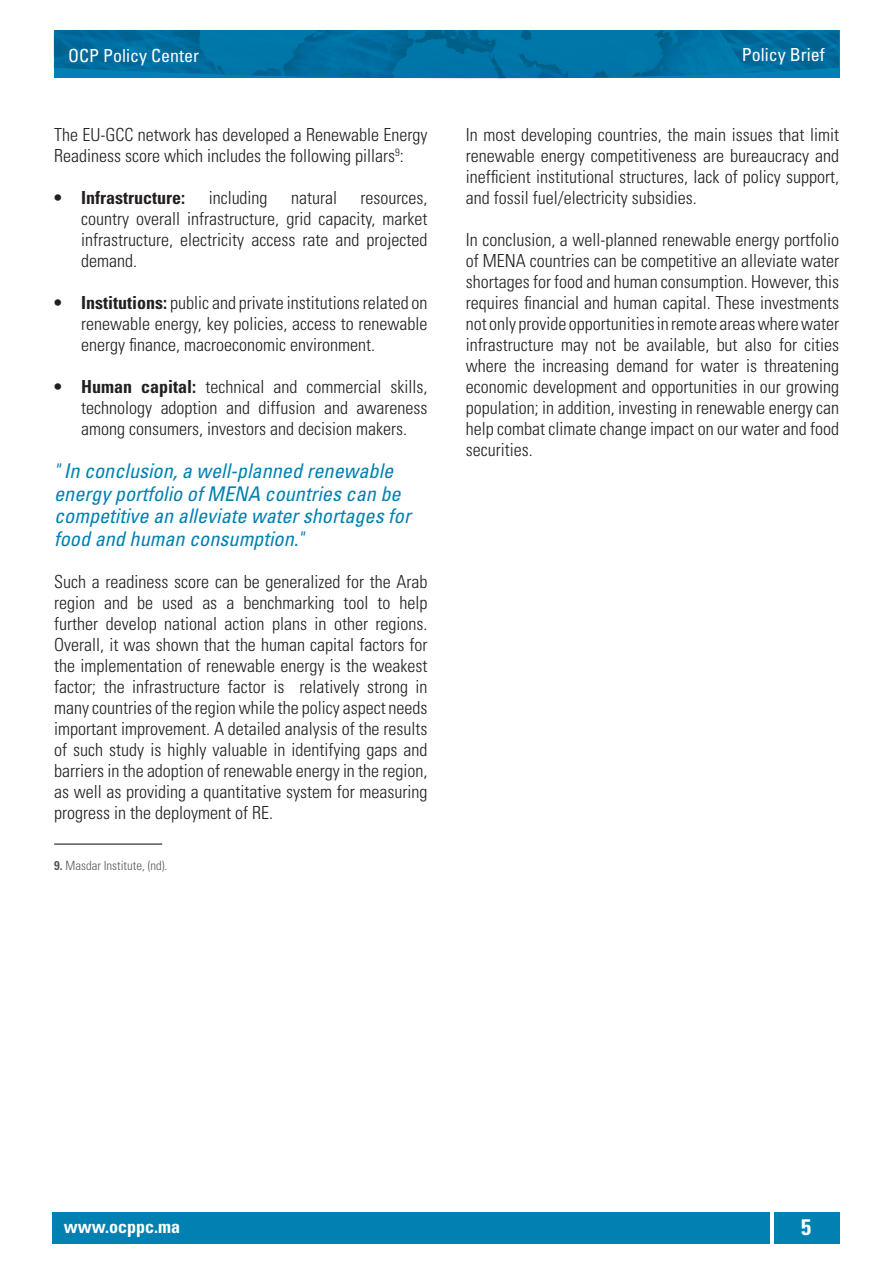
<style>
.page{position:relative;width:893px;height:1263px;background:#fff}
.page>*{position:absolute;margin:0;border:0;box-sizing:border-box;transform-origin:0 0}
.t1{font:700 condensed 22.5px "Univers LT Std";color:#fff}
.Sitation{font:italic condensed 20.25px/22.5px "Univers LT Std";color:#0081b2}
.Texte{font:300 condensed 18px/21px "Univers LT Std";color:#231f20;text-align:justify}
.t2{font:condensed 18px "Univers LT Std";color:#fff}
.t3{font:700 condensed 18px "Univers LT Std";color:#231f20}
.t4{font:700 condensed 18px "Univers LT Std";color:#fff}
.FootNote{font:300 condensed 12.75px "Univers LT Std";color:#59585c}
.s1{font-weight:700}
</style>
<div class="page">
<div style="left:52px;top:1212px;width:718px;height:31px;background:#0081b2"></div>
<div style="left:774px;top:1212px;width:65px;height:31px;background:#0081b2"></div>
<img style="left:54px;top:30px;width:785px;height:49px">
<hr style="left:54px;top:843px;width:108px;height:2px;background:#59585c">
<p class="t2" style="left:68px;top:44px;width:133px">OCP Policy Center</p>
<p class="t2" style="left:742px;top:43px;width:84px">Policy Brief</p>
<p class="Texte" style="left:54px;top:124px;width:375px">The EU-GCC network has developed a Renewable Energy<br>Readiness score which includes the following pillars<sup>9</sup>:</p>
<p class="t3" style="left:54px;top:186px;width:132px">• Infrastructure:</p>
<p class="Texte" style="left:209px;top:187px;width:60px">including</p>
<p class="Texte" style="left:291px;top:187px;width:47px">natural</p>
<p class="Texte" style="left:81px;top:187px;width:348px;text-indent:279px">resources, country overall infrastructure, grid capacity, market infrastructure, electricity access rate and projected demand.</p>
<p class="Texte" style="left:81px;top:292px;width:348px;text-indent:-27px"><span class="s1">• Institutions:</span> public and private institutions related on renewable energy, key policies, access to renewable energy finance, macroeconomic environment.</p>
<p class="Texte" style="left:81px;top:376px;width:348px;text-indent:-27px"><span class="s1">• Human capital:</span> technical and commercial skills, technology adoption and diffusion and awareness among consumers, investors and decision makers.</p>
<p class="Sitation" style="left:54px;top:460px;width:358px">" In conclusion, a well-planned renewable energy portfolio of MENA countries can be competitive an alleviate water shortages for food and human consumption."</p>
<p class="Texte" style="left:54px;top:571px;width:375px">Such a readiness score can be generalized for the Arab region and be used as a benchmarking tool to help further develop national action plans in other regions.<br>Overall, it was shown that the human capital factors for the implementation of renewable energy is the weakest factor; the infrastructure factor is relatively strong in many countries of the region while the policy aspect needs important improvement. A detailed analysis of the results of such study is highly valuable in identifying gaps and barriers in the adoption of renewable energy in the region, as well as providing a quantitative system for measuring progress in the deployment of RE.</p>
<p class="FootNote" style="left:54px;top:857px;width:115px"><span class="s1">9.</span> Masdar Institute, (nd).</p>
<p class="Texte" style="left:466px;top:124px;width:375px">In most developing countries, the main issues that limit renewable energy competitiveness are bureaucracy and inefficient institutional structures, lack of policy support, and fossil fuel/electricity subsidies.</p>
<p class="Texte" style="left:466px;top:229px;width:375px">In conclusion, a well-planned renewable energy portfolio of MENA countries can be competitive an alleviate water shortages for food and human consumption. However, this requires financial and human capital. These investments not only provide opportunities in remote areas where water infrastructure may not be available, but also for cities where the increasing demand for water is threatening economic development and opportunities in our growing population; in addition, investing in renewable energy can help combat climate change impact on our water and food securities.</p>
<p class="t4" style="left:64px;top:1216px;width:118px">www.ocppc.ma</p>
<p class="t1" style="left:801px;top:1214px;width:11px">5</p>
</div>
